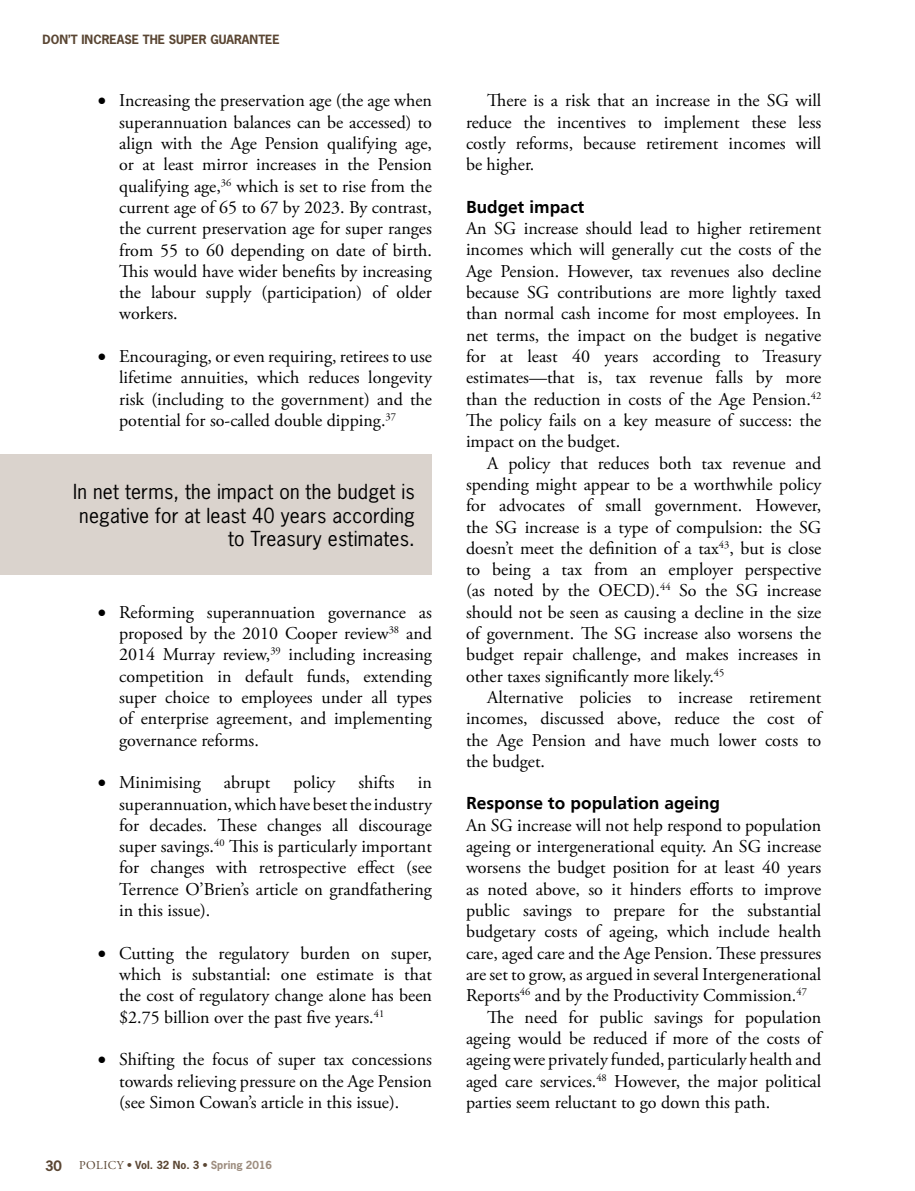
<style>
.page{position:relative;width:915px;height:1191px;background:#fff}
.page>*{position:absolute;margin:0;border:0;box-sizing:border-box;transform-origin:0 0}
.t1{font:19.5px/23.4px "News Gothic Std";letter-spacing:.01em;color:#000;text-align:right}
.t2{font:18px/21.3px "Adobe Garamond Pro";color:#000;text-align:justify}
.t3{font:700 18px "Frugal Sans";color:#000}
.t4{font:700 13.5px "News Gothic Std";color:#5a4633}
.t5{font:700 12px "News Gothic Std";color:#5a4633}
.t6{font:700 10.5px "News Gothic Std";color:#5a4633}
.s1{font-family:"Adobe Garamond Pro";font-weight:400;font-size:12px}
.s2{color:#9d8d7f}
</style>
<div class="page">
<div style="left:0;top:455px;width:432px;height:120px;background:#dad3cd"></div>
<p class="t5" style="left:43px;top:31px;width:238px">DON’T INCREASE THE SUPER GUARANTEE</p>
<p class="t2" style="left:119px;top:91px;width:314px;text-indent:-21px">• Increasing the preservation age (the age when superannuation balances can be accessed) to align with the Age Pension qualifying age, or at least mirror increases in the Pension qualifying age,<sup>36</sup> which is set to rise from the current age of 65 to 67 by 2023. By contrast, the current preservation age for super ranges from 55 to 60 depending on date of birth.<br>This would have wider benefits by increasing the labour supply (participation) of older workers.</p>
<p class="t2" style="left:119px;top:346px;width:314px;text-indent:-21px">• Encouraging, or even requiring, retirees to use lifetime annuities, which reduces longevity risk (including to the government) and the potential for so-called double dipping.<sup>37</sup></p>
<p class="t1" style="left:73px;top:480px;width:343px">In net terms, the impact on the budget is negative for at least 40 years according to Treasury estimates.</p>
<p class="t2" style="left:119px;top:602px;width:314px;text-indent:-21px">• Reforming superannuation governance as proposed by the 2010 Cooper review<sup>38</sup> and 2014 Murray review,<sup>39</sup> including increasing competition in default funds, extending super choice to employees under all types of enterprise agreement, and implementing governance reforms.</p>
<p class="t2" style="left:98px;top:772px;width:104px">• Minimising</p>
<p class="t2" style="left:224px;top:772px;width:48px">abrupt</p>
<p class="t2" style="left:293px;top:772px;width:44px">policy</p>
<p class="t2" style="left:358px;top:772px;width:38px">shifts</p>
<p class="t2" style="left:119px;top:772px;width:314px;text-indent:298px">in superannuation, which have beset the industry for decades. These changes all discourage super savings.<sup>40</sup> This is particularly important for changes with retrospective effect (see Terrence O’Brien’s article on grandfathering in this issue).</p>
<p class="t2" style="left:119px;top:943px;width:314px;text-indent:-21px">• Cutting the regulatory burden on super, which is substantial: one estimate is that the cost of regulatory change alone has been $2.75 billion over the past five years.<sup>41</sup></p>
<p class="t2" style="left:119px;top:1049px;width:314px;text-indent:-21px">• Shifting the focus of super tax concessions towards relieving pressure on the Age Pension (see Simon Cowan’s article in this issue).</p>
<p class="t4" style="left:45px;top:1157px;width:18px">30</p>
<p class="t6" style="left:79px;top:1158px;width:194px"><span class="s1">POLICY</span> • Vol. 32 No. 3 • <span class="s2">Spring 2016</span></p>
<p class="t2" style="left:466px;top:91px;width:357px;text-indent:21px">There is a risk that an increase in the SG will reduce the incentives to implement these less costly reforms, because retirement incomes will be higher.</p>
<p class="t3" style="left:466px;top:196px;width:120px">Budget impact</p>
<p class="t2" style="left:466px;top:218px;width:357px">An SG increase should lead to higher retirement incomes which will generally cut the costs of the Age Pension. However, tax revenues also decline because SG contributions are more lightly taxed than normal cash income for most employees. In net terms, the impact on the budget is negative for at least 40 years according to Treasury estimates—that is, tax revenue falls by more than the reduction in costs of the Age Pension.<sup>42<br></sup>The policy fails on a key measure of success: the impact on the budget.</p>
<p class="t2" style="left:466px;top:453px;width:357px;text-indent:21px">A policy that reduces both tax revenue and spending might appear to be a worthwhile policy for advocates of small government. However, the SG increase is a type of compulsion: the SG doesn’t meet the definition of a tax<sup>43</sup>, but is close to being a tax from an employer perspective (as noted by the OECD).<sup>44</sup> So the SG increase should not be seen as causing a decline in the size of government. The SG increase also worsens the budget repair challenge, and makes increases in other taxes significantly more likely.<sup>45</sup></p>
<p class="t2" style="left:466px;top:687px;width:357px;text-indent:21px">Alternative policies to increase retirement incomes, discussed above, reduce the cost of the Age Pension and have much lower costs to the budget.</p>
<p class="t3" style="left:466px;top:792px;width:255px">Response to population ageing</p>
<p class="t2" style="left:466px;top:815px;width:357px">An SG increase will not help respond to population</p>
<p class="t2" style="left:466px;top:836px;width:357px">ageing or intergenerational equity. An SG increase</p>
<p class="t2" style="left:466px;top:857px;width:357px">worsens the budget position for at least 40 years</p>
<p class="t2" style="left:466px;top:879px;width:357px">as noted above, so it hinders efforts to improve</p>
<p class="t2" style="left:466px;top:900px;width:357px">public savings to prepare for the substantial</p>
<p class="t2" style="left:466px;top:921px;width:357px">budgetary costs of ageing, which include health</p>
<p class="t2" style="left:466px;top:943px;width:357px">care, aged care and the Age Pension. These pressures</p>
<p class="t2" style="left:466px;top:964px;width:357px">are set to grow, as argued in several Intergenerational</p>
<p class="t2" style="left:466px;top:985px;width:342px">Reports<sup>46</sup> and by the Productivity Commission.<sup>47</sup></p>
<p class="t2" style="left:487px;top:1007px;width:335px">The need for public savings for population</p>
<p class="t2" style="left:466px;top:1028px;width:357px">ageing would be reduced if more of the costs of</p>
<p class="t2" style="left:466px;top:1049px;width:357px">ageing were privately funded, particularly health and</p>
<p class="t2" style="left:466px;top:1070px;width:357px">aged care services.<sup>48</sup> However, the major political</p>
<p class="t2" style="left:466px;top:1092px;width:305px">parties seem reluctant to go down this path.</p>
</div>
